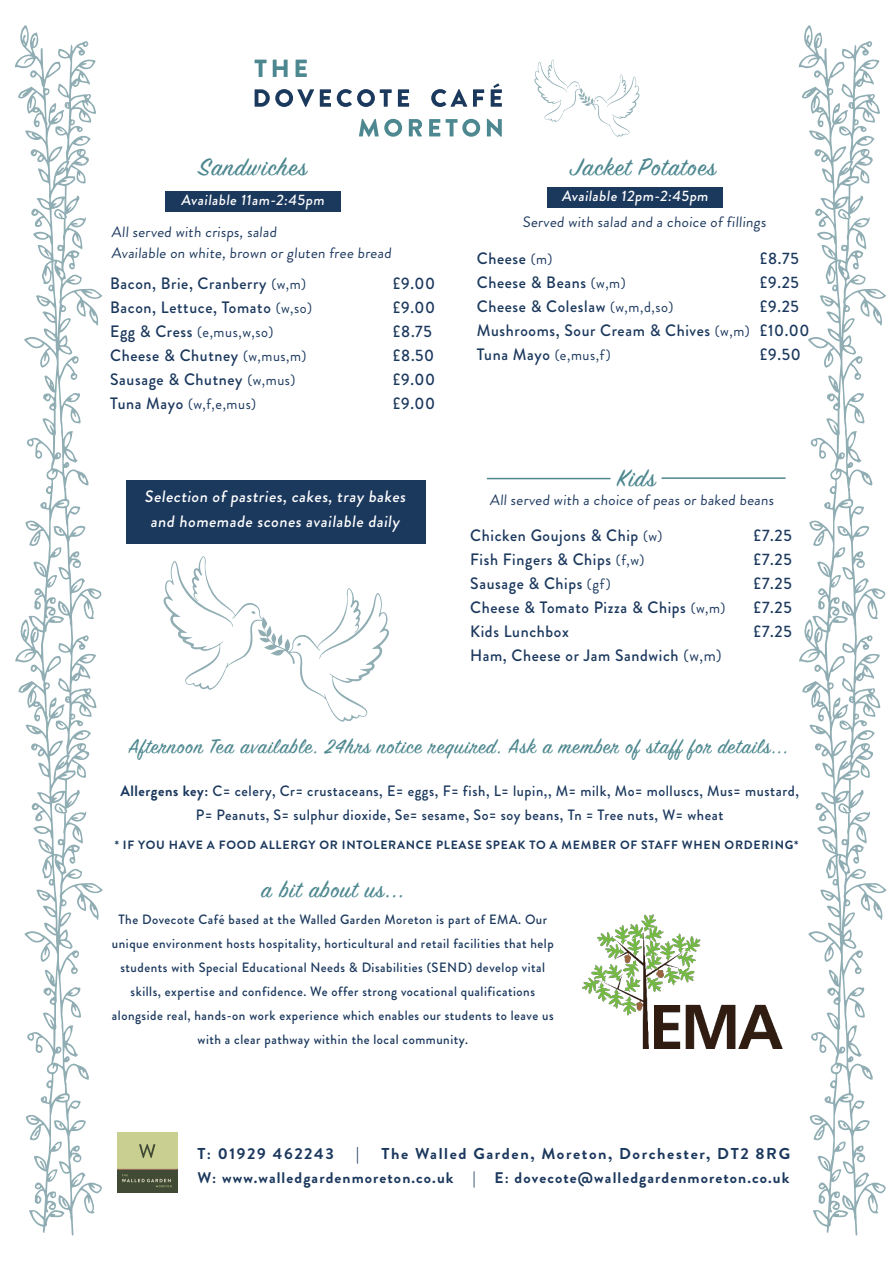
<style>
.page{position:relative;width:893px;height:1263px;background:#fff}
.page>*{position:absolute;margin:0;border:0;box-sizing:border-box;transform-origin:0 0}
.t1{font:27px "Sign Painter House Script";letter-spacing:.04em;color:#4d878f}
.t2{font:25.5px "Sign Painter House Script";letter-spacing:.04em;color:#4d878f}
.t3{font:22.5px "Sign Painter House Script";letter-spacing:.04em;color:#4d878f}
.t4{font:500 16.5px "Brandon Grotesque";letter-spacing:.04em;color:#1b385d;scale:.96 1}
.t5{font:500 16.5px "Brandon Grotesque";color:#fff;scale:.96 1}
.t6{font:700 15.75px "Brandon Grotesque";letter-spacing:.1em;color:#1b385d}
.t7{font:700 15.3px "Brandon Grotesque";letter-spacing:.07em;color:#1b385d}
.t8{font:500 15px/24px "Brandon Grotesque";letter-spacing:.04em;color:#1b385d;text-align:center;scale:.96 1}
.t9{font:15px "Brandon Grotesque";color:#1c385d}
.t10{font:15px "Brandon Grotesque";letter-spacing:.04em;color:#1b385d;scale:.96 1}
.t11{font:500 15px "Brandon Grotesque";color:#fff;scale:.96 1}
.t12{font:500 13.5px/24px "Brandon Grotesque";letter-spacing:.04em;color:#1b385d;text-align:center;scale:.96 1}
.t13{font:700 12px "Brandon Grotesque";letter-spacing:.06em;color:#1b385d}
.s1{font-weight:400;font-size:15px}
.s2{font-weight:500;font-size:16.5px}
.s3{font-weight:400}
.s4{font-weight:700}
</style>
<div class="page">
<svg style="left:15px;top:25px;width:88px;height:1210px"></svg>
<svg style="left:799px;top:25px;width:88px;height:1210px"></svg>
<svg style="left:255px;top:60px;width:12px;height:17px"></svg>
<svg style="left:273px;top:60px;width:15px;height:17px"></svg>
<svg style="left:296px;top:60px;width:11px;height:17px"></svg>
<svg style="left:255px;top:89px;width:59px;height:18px"></svg>
<svg style="left:320px;top:89px;width:11px;height:18px"></svg>
<svg style="left:337px;top:89px;width:55px;height:18px"></svg>
<svg style="left:398px;top:89px;width:11px;height:18px"></svg>
<svg style="left:431px;top:89px;width:36px;height:18px"></svg>
<svg style="left:473px;top:89px;width:11px;height:18px"></svg>
<svg style="left:491px;top:83px;width:11px;height:24px"></svg>
<svg style="left:359px;top:119px;width:43px;height:18px"></svg>
<svg style="left:409px;top:119px;width:13px;height:17px"></svg>
<svg style="left:429px;top:119px;width:11px;height:17px"></svg>
<svg style="left:446px;top:119px;width:34px;height:18px"></svg>
<svg style="left:487px;top:119px;width:15px;height:18px"></svg>
<svg style="left:534px;top:59px;width:106px;height:78px"></svg>
<div style="left:165px;top:192px;width:176px;height:20px;background:#1b385d"></div>
<div style="left:547px;top:187px;width:176px;height:20px;background:#1b385d"></div>
<hr style="left:487px;top:478px;width:123px;height:1px;background:#4e878e">
<hr style="left:662px;top:477px;width:123px;height:2px;background:#4e878e">
<div style="left:127px;top:480px;width:299px;height:63px;background:#1b385d"></div>
<div style="left:117px;top:1133px;width:60px;height:36px;background:#c8cf91"></div>
<svg style="left:139px;top:1144px;width:16px;height:14px"></svg>
<div style="left:117px;top:1169px;width:60px;height:24px;background:#414a35"></div>
<svg style="left:122px;top:1174px;width:50px;height:13px"></svg>
<hr style="left:117px;top:1169px;width:60px;height:1px;background:#a57465">
<svg style="left:163px;top:556px;width:226px;height:166px"></svg>
<img style="left:583px;top:915px;width:200px;height:133px">
<p class="t1" style="left:198px;top:151px;width:110px">Sandwiches</p>
<p class="t11" style="left:181px;top:190px;width:153px">Available 11am-2:45pm</p>
<p class="t9" style="left:112px;top:222px;width:168px">All served with crisps, salad</p>
<p class="t9" style="left:112px;top:243px;width:283px">Available on white, brown or gluten free bread</p>
<p class="t4" style="left:110px;top:271px;width:206px">Bacon, Brie, Cranberry <span class="s1">(w,m)</span></p>
<p class="t4" style="left:110px;top:295px;width:212px">Bacon, Lettuce, Tomato <span class="s1">(w,so)</span></p>
<p class="t10" style="left:110px;top:321px;width:171px"><span class="s2">Egg &amp; Cress</span> (e,mus,w,so)</p>
<p class="t4" style="left:110px;top:343px;width:206px">Cheese &amp; Chutney <span class="s1">(w,mus,m)</span></p>
<p class="t4" style="left:110px;top:367px;width:194px">Sausage &amp; Chutney <span class="s1">(w,mus)</span></p>
<p class="t10" style="left:110px;top:393px;width:154px"><span class="s2">Tuna Mayo</span> (w,f,e,mus)</p>
<p class="t4" style="left:393px;top:271px;width:46px">£9.00</p>
<p class="t4" style="left:393px;top:295px;width:46px">£9.00</p>
<p class="t4" style="left:393px;top:319px;width:42px">£8.75</p>
<p class="t4" style="left:393px;top:343px;width:45px">£8.50</p>
<p class="t4" style="left:393px;top:367px;width:46px">£9.00</p>
<p class="t4" style="left:393px;top:391px;width:46px">£9.00</p>
<p class="t5" style="left:145px;top:485px;width:276px">Selection of pastries, cakes, tray bakes</p>
<p class="t5" style="left:151px;top:510px;width:264px">and homemade scones available daily</p>
<p class="t1" style="left:570px;top:151px;width:147px">Jacket Potatoes</p>
<p class="t11" style="left:562px;top:185px;width:157px">Available 12pm-2:45pm</p>
<p class="t9" style="left:522px;top:212px;width:247px">Served with salad and a choice of fillings</p>
<p class="t4" style="left:477px;top:247px;width:80px">Cheese <span class="s1">(m)</span></p>
<p class="t4" style="left:477px;top:271px;width:157px">Cheese &amp; Beans <span class="s1">(w,m)</span></p>
<p class="t4" style="left:477px;top:295px;width:206px">Cheese &amp; Coleslaw <span class="s1">(w,m,d,so)</span></p>
<p class="t4" style="left:477px;top:319px;width:286px">Mushrooms, Sour Cream &amp; Chives <span class="s1">(w,m)</span></p>
<p class="t10" style="left:477px;top:344px;width:141px"><span class="s2">Tuna Mayo</span> (e,mus,f)</p>
<p class="t4" style="left:760px;top:247px;width:42px">£8.75</p>
<p class="t4" style="left:760px;top:271px;width:42px">£9.25</p>
<p class="t4" style="left:760px;top:295px;width:42px">£9.25</p>
<p class="t4" style="left:760px;top:319px;width:53px">£10.00</p>
<p class="t4" style="left:760px;top:343px;width:44px">£9.50</p>
<p class="t1" style="left:617px;top:462px;width:40px">Kids</p>
<p class="t9" style="left:490px;top:489px;width:287px">All served with a choice of peas or baked beans</p>
<p class="t4" style="left:470px;top:524px;width:202px">Chicken Goujons &amp; Chip <span class="s1">(w)</span></p>
<p class="t4" style="left:470px;top:548px;width:183px">Fish Fingers &amp; Chips <span class="s1">(f,w)</span></p>
<p class="t4" style="left:470px;top:572px;width:148px">Sausage &amp; Chips <span class="s1">(gf)</span></p>
<p class="t4" style="left:470px;top:596px;width:267px">Cheese &amp; Tomato Pizza &amp; Chips <span class="s1">(w,m)</span></p>
<p class="t4" style="left:470px;top:620px;width:104px">Kids Lunchbox</p>
<p class="t4" style="left:470px;top:644px;width:263px">Ham, Cheese or Jam Sandwich <span class="s3">(w,m)</span></p>
<p class="t4" style="left:754px;top:524px;width:41px">£7.25</p>
<p class="t4" style="left:754px;top:548px;width:41px">£7.25</p>
<p class="t4" style="left:754px;top:572px;width:41px">£7.25</p>
<p class="t4" style="left:754px;top:596px;width:41px">£7.25</p>
<p class="t4" style="left:754px;top:620px;width:41px">£7.25</p>
<p class="t3" style="left:128px;top:733px;width:661px">Afternoon Tea available. 24hrs notice required. Ask a member of staff for details...</p>
<p class="t8" style="left:120px;top:779px;width:708px"><span class="s4">Allergens key:</span> C= celery, Cr= crustaceans, E= eggs, F= fish, L= lupin,, M= milk, Mo= molluscs, Mus= mustard,<br>P= Peanuts, S= sulphur dioxide, Se= sesame, So= soy beans, Tn = Tree nuts, W= wheat</p>
<p class="t13" style="left:115px;top:837px;width:685px">* IF YOU HAVE A FOOD ALLERGY OR INTOLERANCE PLEASE SPEAK TO A MEMBER OF STAFF WHEN ORDERING*</p>
<p class="t2" style="left:261px;top:874px;width:145px">a bit about us...</p>
<p class="t12" style="left:112px;top:908px;width:462px">The Dovecote Café based at the Walled Garden Moreton is part of EMA. Our unique environment hosts hospitality, horticultural and retail facilities that help students with Special Educational Needs &amp; Disabilities (SEND) develop vital skills, expertise and confidence. We offer strong vocational qualifications</p>
<p class="t12" style="left:112px;top:1004px;width:462px">alongside real, hands-on work experience which enables our students to leave us with a clear pathway within the local community.</p>
<p class="t6" style="left:198px;top:1143px;width:138px">T: 01929 462243</p>
<p class="t6" style="left:356px;top:1143px;width:4px">|</p>
<p class="t6" style="left:381px;top:1143px;width:410px">The Walled Garden, Moreton, Dorchester, DT2 8RG</p>
<p class="t7" style="left:198px;top:1167px;width:593px">W: www.walledgardenmoreton.co.uk | E: dovecote@walledgardenmoreton.co.uk</p>
</div>
